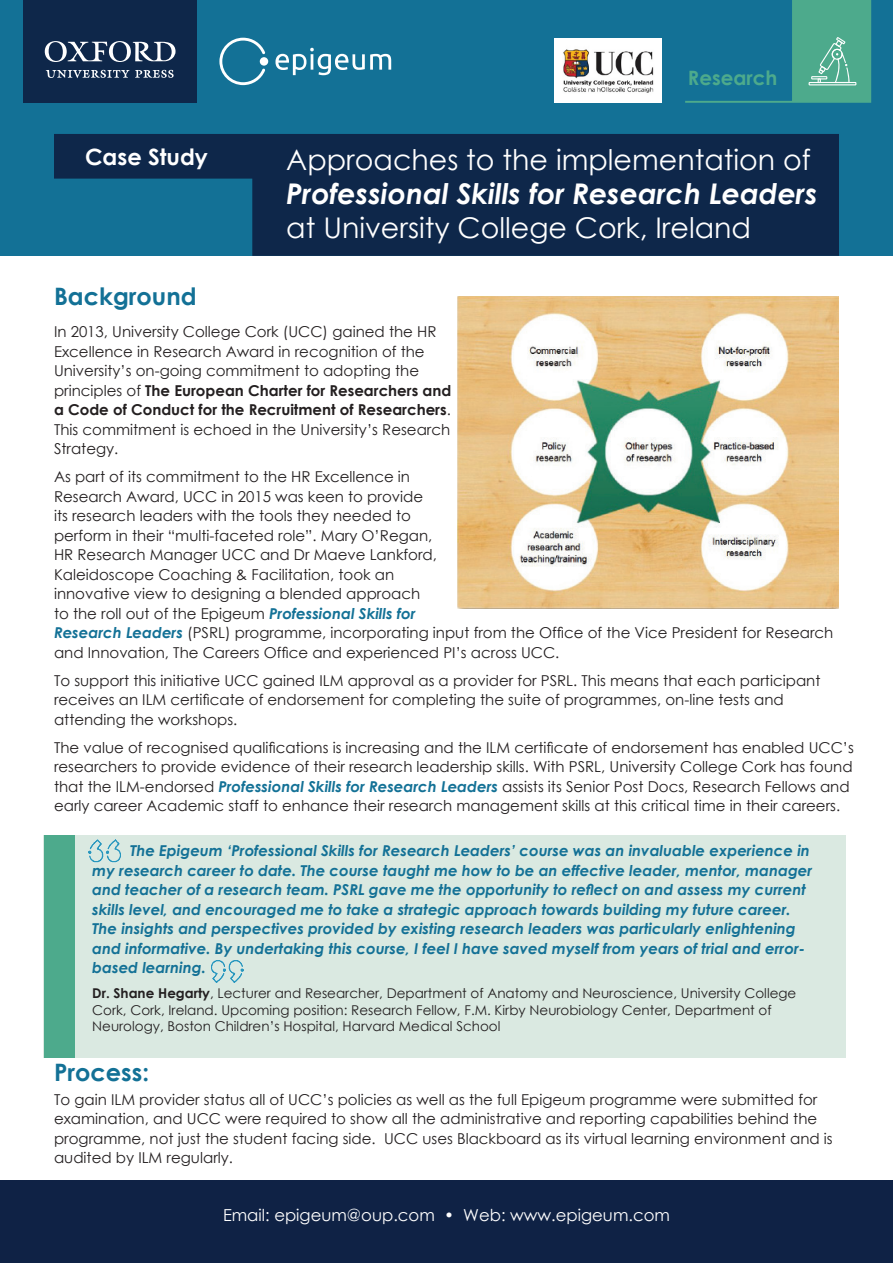
<style>
.page{position:relative;width:893px;height:1263px;background:#fff}
.page>*{position:absolute;margin:0;border:0;box-sizing:border-box;transform-origin:0 0}
.t1{font:28.5px/34.2px "Century Gothic";color:#fff}
.t2{font:700 24px "Century Gothic";color:#137196}
.t3{font:700 22.5px "Century Gothic";color:#fff}
.t4{font:700 19.8px "Century Gothic";color:#4daa8c}
.t5{font:16.5px "Century Gothic";color:#fff}
.text{font:15px/19.5px "Century Gothic";color:#231f20}
.text-2{font:italic 700 15px/19.5px "Century Gothic";color:#137196}
.text-3{font:13.5px/16.5px "Century Gothic";color:#231f20}
.s1{font-weight:700;font-style:italic}
.s2{font-weight:700}
.s3{font-weight:700;font-style:italic;color:#137196}
</style>
<div class="page">
<div style="left:44px;top:835px;width:802px;height:223px;background:#dae9e1"></div>
<div style="left:0;top:0;width:893px;height:256px;background:#137196"></div>
<svg style="left:54px;top:134px;width:785px;height:122px;fill:#0e274a"></svg>
<img style="left:458px;top:297px;width:381px;height:312px">
<img style="left:88px;top:840px;width:33px;height:23px">
<img style="left:211px;top:960px;width:33px;height:22px">
<svg style="left:685px;top:0;width:186px;height:103px"></svg>
<div style="left:260px;top:57px;width:8px;height:9px;background:#fff;border-radius:50%"></div>
<svg style="left:219px;top:38px;width:46px;height:47px"></svg>
<svg style="left:275px;top:48px;width:116px;height:27px"></svg>
<div style="left:24px;top:0;width:173px;height:102px;background:#0e274a"></div>
<svg style="left:45px;top:41px;width:131px;height:37px"></svg>
<div style="left:44px;top:835px;width:30px;height:223px;background:#4daa8c"></div>
<img style="left:554px;top:39px;width:107px;height:64px">
<div style="left:0;top:1180px;width:893px;height:83px;background:#0f2245"></div>
<p class="t3" style="left:85px;top:140px;width:124px">Case Study</p>
<h3 class="t4" style="left:688px;top:63px;width:91px">Research</h3>
<p class="t1" style="left:286px;top:142px;width:533px">Approaches to the implementation of<br><span class="s1">Professional Skills for Research Leaders </span>at University College Cork, Ireland</p>
<p class="t2" style="left:54px;top:278px;width:144px">Background</p>
<p class="text" style="left:54px;top:322px;width:399px">In 2013, University College Cork (UCC) gained the HR Excellence in Research Award in recognition of the University’s on-going commitment to adopting the principles of <span class="s2">The European Charter for Researchers and a Code of Conduct for the Recruitment of Researchers</span>.<br>This commitment is echoed in the University’s Research Strategy.</p>
<p class="text" style="left:54px;top:467px;width:781px">As part of its commitment to the HR Excellence in<br>Research Award, UCC in 2015 was keen to provide<br>its research leaders with the tools they needed to<br>perform in their “multi-faceted role”. Mary O’Regan,<br>HR Research Manager UCC and Dr Maeve Lankford,<br>Kaleidoscope Coaching &amp; Facilitation, took an<br>innovative view to designing a blended approach<br>to the roll out of the Epigeum <span class="s3">Professional Skills for<br>Research Leaders</span> (PSRL) programme, incorporating input from the Office of the Vice President for Research and Innovation, The Careers Office and experienced PI’s across UCC.</p>
<p class="text" style="left:54px;top:670px;width:768px">To support this initiative UCC gained ILM approval as a provider for PSRL. This means that each participant receives an ILM certificate of endorsement for completing the suite of programmes, on-line tests and attending the workshops.</p>
<p class="text" style="left:54px;top:737px;width:801px">The value of recognised qualifications is increasing and the ILM certificate of endorsement has enabled UCC’s researchers to provide evidence of their research leadership skills. With PSRL, University College Cork has found that the ILM-endorsed <span class="s3">Professional Skills for Research Leaders</span> assists its Senior Post Docs, Research Fellows and early career Academic staff to enhance their research management skills at this critical time in their careers.</p>
<p class="text-2" style="left:92px;top:840px;width:721px;text-indent:38px">The Epigeum ‘Professional Skills for Research Leaders’ course was an invaluable experience in my research career to date. The course taught me how to be an effective leader, mentor, manager and teacher of a research team. PSRL gave me the opportunity to reflect on and assess my current skills level, and encouraged me to take a strategic approach towards building my future career.<br>The insights and perspectives provided by existing research leaders was particularly enlightening and informative. By undertaking this course, I feel I have saved myself from years of trial and error&shy;based learning.</p>
<p class="text-3" style="left:92px;top:985px;width:706px"><span class="s2">Dr. Shane Hegarty</span>, Lecturer and Researcher, Department of Anatomy and Neuroscience, University College<br>Cork, Cork, Ireland. Upcoming position: Research Fellow, F.M. Kirby Neurobiology Center, Department of<br>Neurology, Boston Children’s Hospital, Harvard Medical School</p>
<p class="t2" style="left:54px;top:1054px;width:97px">Process:</p>
<p class="text" style="left:54px;top:1089px;width:780px">To gain ILM provider status all of UCC’s policies as well as the full Epigeum programme were submitted for examination, and UCC were required to show all the administrative and reporting capabilities behind the programme, not just the student facing side. UCC uses Blackboard as its virtual learning environment and is audited by ILM regularly.</p>
<p class="t5" style="left:223px;top:1204px;width:448px">Email: epigeum@oup.com • Web: www.epigeum.com</p>
</div>
